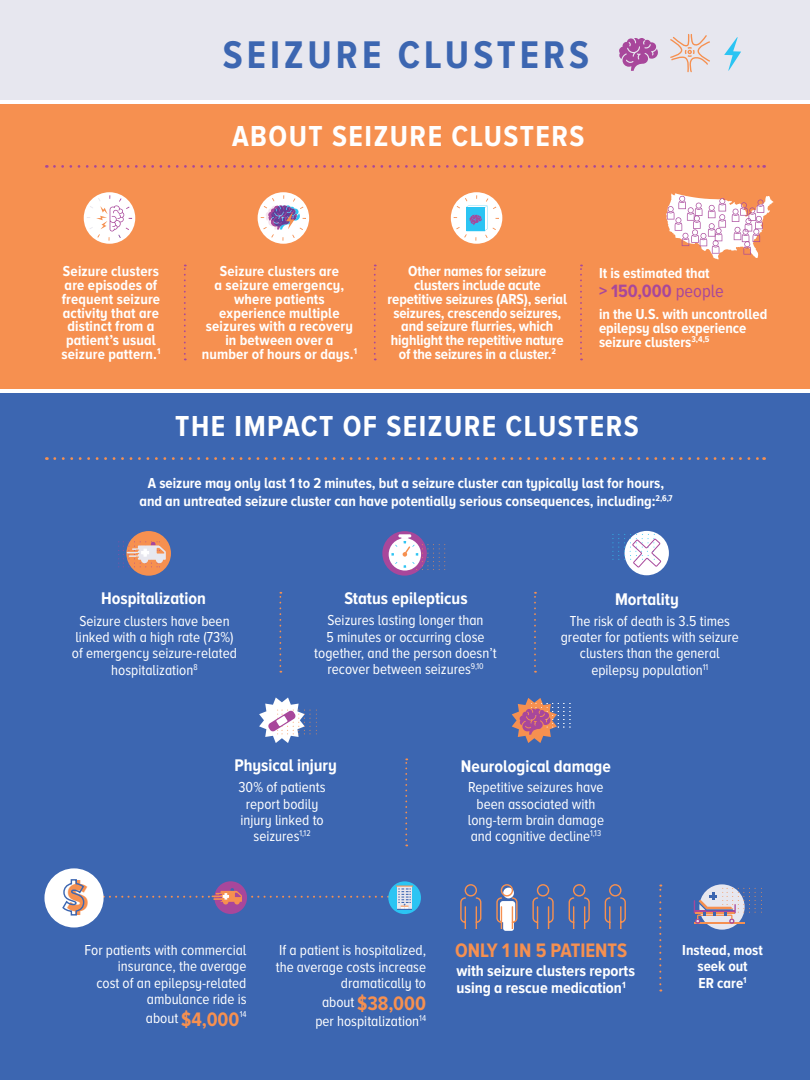
<style>
.page{position:relative;width:810px;height:1080px;background:#fff}
.page>*{position:absolute;margin:0;border:0;box-sizing:border-box;transform-origin:0 0}
.t1{font:900 40.25px "Proxima Nova A Cond";color:#f69050}
.t2{font:700 40px "Proxima Nova A Cond";letter-spacing:.1em;color:#3c66b1}
.t3{font:700 30px "Proxima Nova A Cond";letter-spacing:.05em;color:#fff}
.t4{font:700 20.25px "Proxima Nova A Cond";color:#f69050}
.t5{font:700 18.5px "Proxima Nova A Cond";color:#a8479b}
.t6{font:700 17.5px "Proxima Nova A Cond";color:#fff}
.t7{font:700 16px/17.5px "Proxima Nova A Cond";color:#fff}
.t8{font:700 15px/13.8px "Proxima Nova A Cond";color:#fff;text-align:center}
.t9{font:15px/16.2px "Proxima Nova A Cond";color:#fff;text-align:center}
.t10{font:8.75px "Proxima Nova A Cond";color:#fff}
.s1{font-weight:400}
</style>
<div class="page">
<div style="left:0;top:0;width:810px;height:100px;background:#e7e7ef"></div>
<svg style="left:724px;top:37px;width:17px;height:34px"></svg>
<svg style="left:670px;top:34px;width:40px;height:39px"></svg>
<svg style="left:619px;top:38px;width:39px;height:33px"></svg>
<div style="left:0;top:105px;width:810px;height:284px;background:#f69050"></div>
<div style="left:258px;top:192px;width:51px;height:52px;background:#fff;border-radius:50%"></div>
<svg style="left:261px;top:195px;width:45px;height:46px"></svg>
<div style="left:451px;top:192px;width:51px;height:52px;background:#fff;border-radius:50%"></div>
<svg style="left:454px;top:195px;width:45px;height:46px"></svg>
<svg style="left:54px;top:165px;width:711px;height:3px"></svg>
<svg style="left:184px;top:265px;width:2px;height:95px"></svg>
<svg style="left:374px;top:265px;width:2px;height:95px"></svg>
<svg style="left:580px;top:265px;width:2px;height:95px"></svg>
<svg style="left:666px;top:193px;width:107px;height:66px"></svg>
<div style="left:84px;top:192px;width:51px;height:52px;background:#fff;border-radius:50%"></div>
<svg style="left:87px;top:195px;width:45px;height:46px"></svg>
<div style="left:0;top:393px;width:810px;height:687px;background:#3c66b1"></div>
<svg style="left:279px;top:592px;width:2px;height:81px"></svg>
<svg style="left:534px;top:592px;width:2px;height:81px"></svg>
<svg style="left:405px;top:758px;width:2px;height:88px"></svg>
<svg style="left:55px;top:457px;width:710px;height:3px"></svg>
<div style="left:44px;top:868px;width:60px;height:60px;background:#fff;border-radius:50%"></div>
<div style="left:388px;top:881px;width:33px;height:33px;background:#2bc4f3;border-radius:50%"></div>
<div style="left:214px;top:881px;width:33px;height:33px;background:#a8479b;border-radius:50%"></div>
<svg style="left:101px;top:886px;width:312px;height:24px"></svg>
<svg style="left:659px;top:885px;width:2px;height:107px"></svg>
<svg style="left:460px;top:884px;width:22px;height:44px"></svg>
<svg style="left:532px;top:884px;width:22px;height:44px"></svg>
<svg style="left:568px;top:884px;width:22px;height:44px"></svg>
<svg style="left:604px;top:884px;width:22px;height:44px"></svg>
<div style="left:503px;top:910px;width:11px;height:21px;background:#fff;border-radius:3px"></div>
<svg style="left:496px;top:884px;width:22px;height:44px"></svg>
<svg style="left:699px;top:884px;width:46px;height:46px"></svg>
<svg style="left:694px;top:888px;width:68px;height:36px"></svg>
<svg style="left:259px;top:697px;width:58px;height:46px"></svg>
<svg style="left:512px;top:698px;width:59px;height:45px"></svg>
<div style="left:126px;top:531px;width:45px;height:45px;background:#f69050;border-radius:50%"></div>
<svg style="left:119px;top:541px;width:47px;height:26px"></svg>
<svg style="left:382px;top:531px;width:45px;height:45px"></svg>
<svg style="left:389px;top:538px;width:32px;height:33px"></svg>
<svg style="left:390px;top:534px;width:55px;height:36px"></svg>
<div style="left:625px;top:531px;width:44px;height:44px;background:#fff;border-radius:50%"></div>
<svg style="left:613px;top:534px;width:49px;height:35px"></svg>
<p class="t2" style="left:223px;top:33px;width:368px">SEIZURE CLUSTERS</p>
<p class="t3" style="left:232px;top:119px;width:354px">ABOUT SEIZURE CLUSTERS</p>
<p class="t8" style="left:62px;top:264px;width:100px">Seizure clusters are episodes of frequent seizure activity that are distinct from a patient’s usual seizure pattern.<sup>1</sup></p>
<p class="t8" style="left:599px;top:266px;width:112px">It is estimated that</p>
<p class="t8" style="left:202px;top:264px;width:157px">Seizure clusters are<br>a seizure emergency, where patients experience multiple seizures with a recovery in between over a number of hours or days.<sup>1</sup></p>
<p class="t8" style="left:388px;top:264px;width:181px">Other names for seizure clusters include acute repetitive seizures (ARS), serial seizures, crescendo seizures, and seizure flurries, which highlight the repetitive nature of the seizures in a cluster.<sup>2</sup></p>
<p class="t5" style="left:599px;top:281px;width:126px">&gt; 150,000 <span class="s1">people</span></p>
<p class="t8" style="left:599px;top:307px;width:170px;line-height:14.1px;text-align:left">in the U.S. with uncontrolled epilepsy also experience seizure clusters<sup>3,4,5</sup></p>
<p class="t3" style="left:175px;top:410px;width:465px">THE IMPACT OF SEIZURE CLUSTERS</p>
<p class="t8" style="left:139px;top:474px;width:535px;line-height:18px">A seizure may only last 1 to 2 minutes, but a seizure cluster can typically last for hours, and an untreated seizure cluster can have potentially serious consequences, including:<sup>2,6,7</sup></p>
<p class="t6" style="left:101px;top:588px;width:106px">Hospitalization</p>
<p class="t6" style="left:344px;top:589px;width:125px">Status epilepticus</p>
<p class="t6" style="left:615px;top:590px;width:65px">Mortality</p>
<p class="t9" style="left:72px;top:613px;width:167px">Seizure clusters have been linked with a high rate (73%) of emergency seizure-related hospitalization<sup>8</sup></p>
<p class="t9" style="left:314px;top:612px;width:184px">Seizures lasting longer than<br>5 minutes or occurring close together, and the person doesn’t recover between seizures<sup>9,10</sup></p>
<p class="t9" style="left:561px;top:613px;width:180px">The risk of death is 3.5 times greater for patients with seizure clusters than the general epilepsy population<sup>11</sup></p>
<p class="t6" style="left:234px;top:756px;width:104px">Physical injury</p>
<p class="t6" style="left:461px;top:757px;width:151px">Neurological damage</p>
<h1 class="t1" style="left:67px;top:875px;width:23px">$</h1>
<p class="t9" style="left:239px;top:779px;width:89px">30% of patients report bodily injury linked to seizures<sup>1,12</sup></p>
<p class="t9" style="left:468px;top:779px;width:138px">Repetitive seizures have been associated with long-term brain damage and cognitive decline<sup>1,13</sup></p>
<p class="t9" style="left:84px;top:942px;width:164px;text-align:right">For patients with commercial insurance, the average<br>cost of an epilepsy-related ambulance ride is</p>
<p class="t10" style="left:240px;top:1009px;width:8px">14</p>
<p class="t9" style="left:146px;top:1010px;width:34px">about</p>
<p class="t4" style="left:181px;top:1009px;width:60px">$4,000</p>
<p class="t9" style="left:276px;top:942px;width:152px;text-align:right">If a patient is hospitalized, the average costs increase dramatically to</p>
<p class="t9" style="left:322px;top:994px;width:34px">about</p>
<p class="t9" style="left:315px;top:1013px;width:112px">per hospitalization<sup>14</sup></p>
<p class="t4" style="left:357px;top:992px;width:70px">$38,000</p>
<p class="t4" style="left:455px;top:939px;width:174px">ONLY 1 IN 5 PATIENTS</p>
<p class="t7" style="left:456px;top:961px;width:180px">with seizure clusters reports using a rescue medication<sup>1</sup></p>
<p class="t8" style="left:682px;top:942px;width:82px;line-height:16.2px">Instead, most seek out<br>ER care<sup>1</sup></p>
</div>
